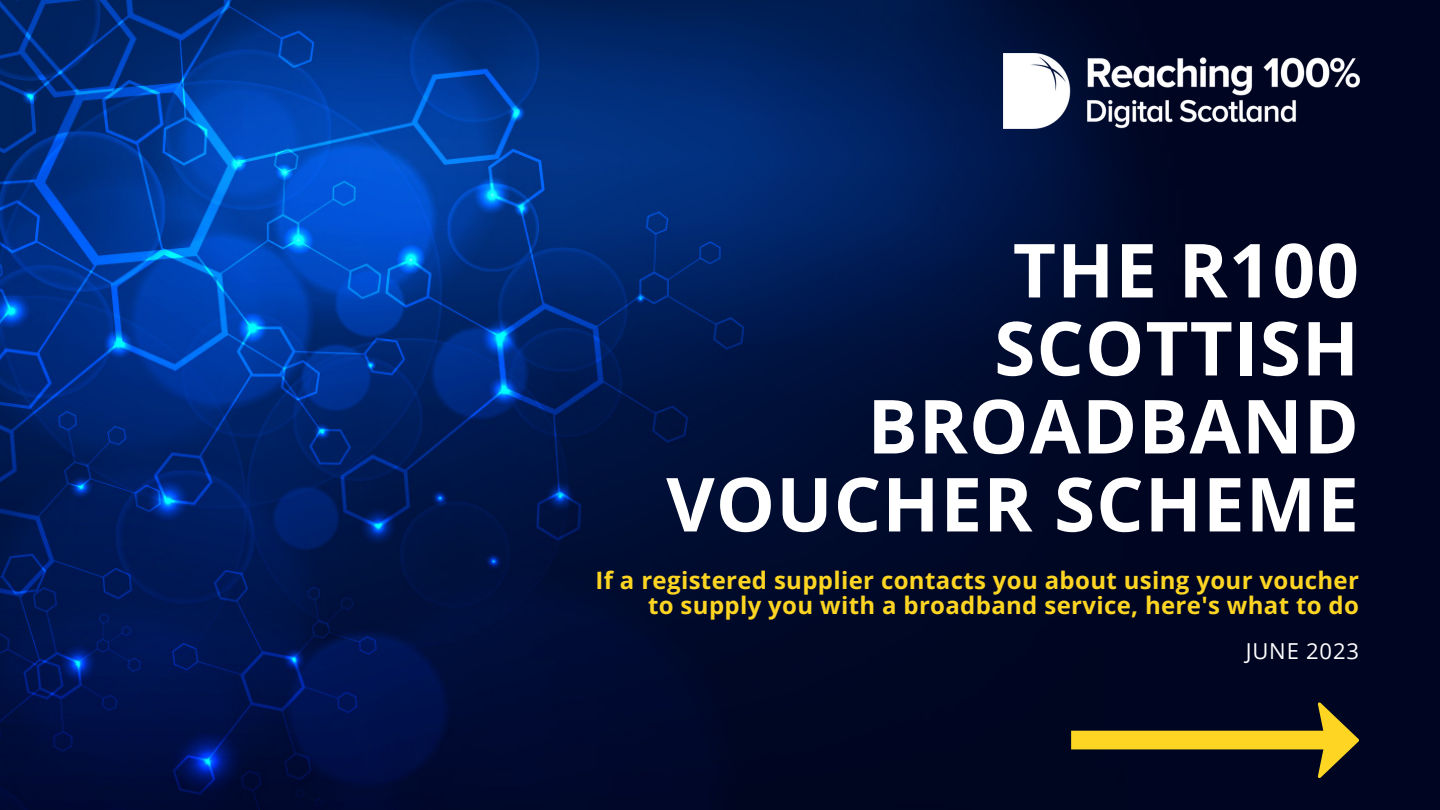
<style>
.page{position:relative;width:1440px;height:810px;background:#fff}
.page>*{position:absolute;margin:0;border:0;box-sizing:border-box;transform-origin:0 0}
.t1{font:700 74.6px/78px "Open Sans";letter-spacing:.015em;color:#fff;text-align:right}
.t2{font:700 24px/24.8px "Open Sans";letter-spacing:.015em;color:#fdd522;text-align:right}
.t3{font:22px "Open Sans";letter-spacing:.04em;color:#fff}
</style>
<div class="page">
<img style="left:0;top:0;width:1440px;height:810px">
<img style="left:1004px;top:54px;width:355px;height:74px">
<div style="left:1071px;top:731px;width:267px;height:18px;background:#fdd522"></div>
<svg style="left:1318px;top:702px;width:41px;height:76px;background:#7b6a22"></svg>
<p class="t1" style="left:666px;top:230px;width:694px">THE R100<br>SCOTTISH<br>BROADBAND<br>VOUCHER SCHEME</p>
<p class="t2" style="left:595px;top:567px;width:765px">If a registered supplier contacts you about using your voucher to supply you with a broadband service, here's what to do</p>
<p class="t3" style="left:1246px;top:635px;width:115px">JUNE 2023</p>
</div>
